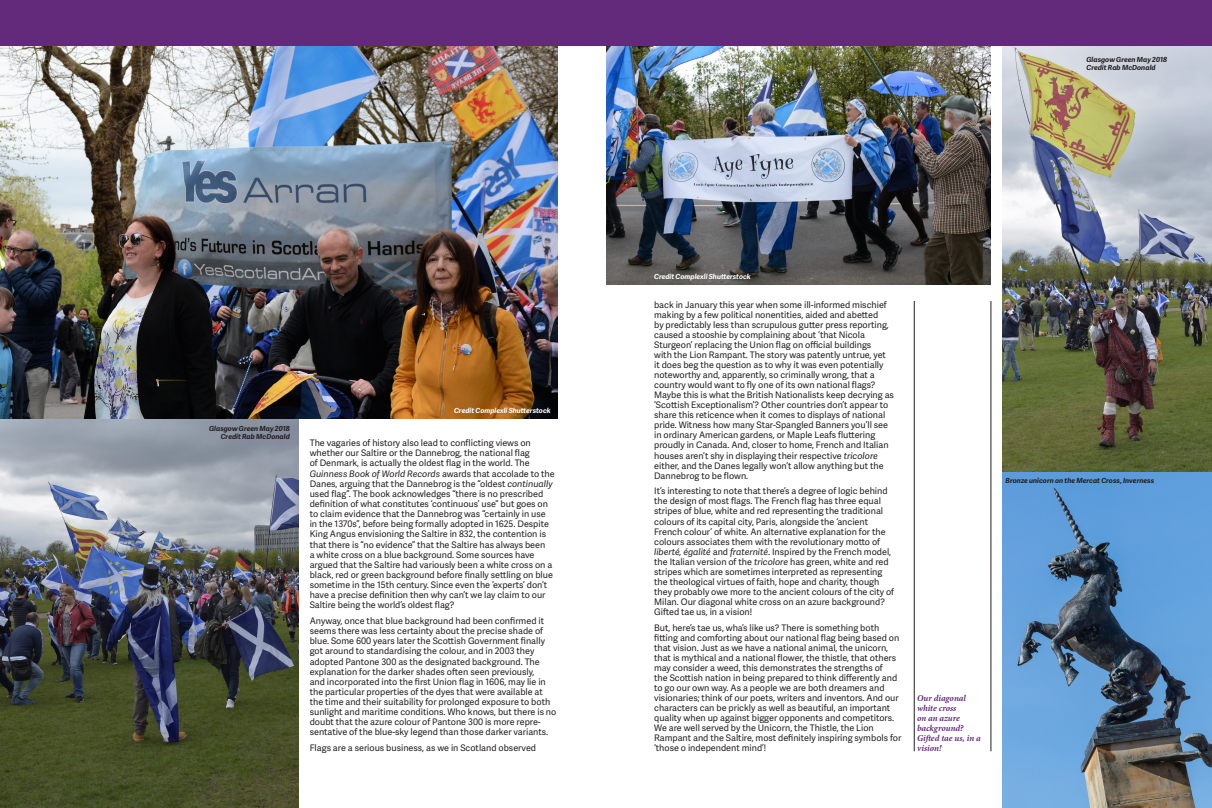
<style>
.page{position:relative;width:1212px;height:808px;background:#fff}
.page>*{position:absolute;margin:0;border:0;box-sizing:border-box;transform-origin:0 0}
.Para2{font:9px/10px "Adelle Sans";color:#231f20}
.Excerpt{font:italic 700 9px/10px "Minion Pro";letter-spacing:-.005em;color:#632a7b}
.PhotoByLine{font:italic 700 7px "Adelle Sans";color:#231f20}
.PhotoByLine-2{font:italic 700 7px "Adelle Sans";color:#fff}
.s1{font-style:italic}
</style>
<div class="page">
<img style="left:0;top:419px;width:298px;height:389px">
<img style="left:607px;top:46px;width:384px;height:239px">
<img style="left:0;top:46px;width:558px;height:373px">
<img style="left:1002px;top:46px;width:210px;height:427px">
<hr style="left:914px;top:301px;width:1px;height:450px;background:#231f20">
<hr style="left:991px;top:301px;width:1px;height:450px;background:#231f20">
<div style="left:0;top:0;width:1212px;height:46px;background:#632a7b"></div>
<img style="left:1002px;top:473px;width:210px;height:335px">
<p class="PhotoByLine" style="left:209px;top:424px;width:82px">Glasgow Green May 2018</p>
<p class="PhotoByLine" style="left:221px;top:432px;width:71px">Credit Rab McDonald</p>
<p class="PhotoByLine-2" style="left:454px;top:406px;width:98px">Credit Complexli Shutterstock</p>
<p class="Para2" style="left:310px;top:438px;width:247px">The vagaries of history also lead to conflicting views on whether our Saltire or the Dannebrog, the national flag<br>of Denmark, is actually the oldest flag in the world. The <span class="s1">Guinness Book of World Records</span> awards that accolade to the Danes, arguing that the Dannebrog is the “oldest <span class="s1">continually </span>used flag”. The book acknowledges “there is no prescribed definition of what constitutes ‘continuous’ use” but goes on to claim evidence that the Dannebrog was “certainly in use in the 1370s”, before being formally adopted in 1625. Despite King Angus envisioning the Saltire in 832, the contention is that there is “no evidence” that the Saltire has always been<br>a white cross on a blue background. Some sources have argued that the Saltire had variously been a white cross on a black, red or green background before finally settling on blue sometime in the 15th century. Since even the ‘experts’ don’t have a precise definition then why can’t we lay claim to our Saltire being the world’s oldest flag?</p>
<p class="Para2" style="left:310px;top:615px;width:248px">Anyway, once that blue background had been confirmed it seems there was less certainty about the precise shade of blue. Some 600 years later the Scottish Government finally got around to standardising the colour, and in 2003 they adopted Pantone 300 as the designated background. The explanation for the darker shades often seen previously,<br>and incorporated into the first Union flag in 1606, may lie in the particular properties of the dyes that were available at the time and their suitability for prolonged exposure to both sunlight and maritime conditions. Who knows, but there is no doubt that the azure colour of Pantone 300 is more repre&shy;sentative of the blue-sky legend than those darker variants.</p>
<p class="Para2" style="left:310px;top:743px;width:228px">Flags are a serious business, as we in Scotland observed</p>
<p class="PhotoByLine" style="left:1086px;top:55px;width:82px">Glasgow Green May 2018</p>
<p class="PhotoByLine" style="left:1086px;top:63px;width:71px">Credit Rab McDonald</p>
<p class="PhotoByLine-2" style="left:654px;top:271px;width:98px">Credit Complexli Shutterstock</p>
<p class="Para2" style="left:654px;top:299px;width:241px">back in January this year when some ill-informed mischief making by a few political nonentities, aided and abetted<br>by predictably less than scrupulous gutter press reporting, caused a stooshie by complaining about ‘that Nicola Sturgeon’ replacing the Union flag on official buildings<br>with the Lion Rampant. The story was patently untrue, yet<br>it does beg the question as to why it was even potentially noteworthy and, apparently, so criminally wrong, that a country would want to fly one of its own national flags?<br>Maybe this is what the British Nationalists keep decrying as ‘Scottish Exceptionalism’? Other countries don’t appear to share this reticence when it comes to displays of national pride. Witness how many Star-Spangled Banners you’ll see in ordinary American gardens, or Maple Leafs fluttering proudly in Canada. And, closer to home, French and Italian houses aren’t shy in displaying their respective <span class="s1">tricolore </span>either, and the Danes legally won’t allow anything but the Dannebrog to be flown.</p>
<p class="Para2" style="left:654px;top:486px;width:241px">It’s interesting to note that there’s a degree of logic behind the design of most flags. The French flag has three equal stripes of blue, white and red representing the traditional colours of its capital city, Paris, alongside the ‘ancient French colour’ of white. An alternative explanation for the colours associates them with the revolutionary motto of <span class="s1">liberté, égalité</span> and <span class="s1">fraternité</span>. Inspired by the French model, the Italian version of the <span class="s1">tricolore</span> has green, white and red stripes which are sometimes interpreted as representing the theological virtues of faith, hope and charity, though they probably owe more to the ancient colours of the city of Milan. Our diagonal white cross on an azure background?<br>Gifted tae us, in a vision!</p>
<p class="Para2" style="left:654px;top:622px;width:249px">But, here’s tae us, wha’s like us? There is something both fitting and comforting about our national flag being based on that vision. Just as we have a national animal, the unicorn, that is mythical and a national flower, the thistle, that others may consider a weed, this demonstrates the strengths of<br>the Scottish nation in being prepared to think differently and to go our own way. As a people we are both dreamers and visionaries; think of our poets, writers and inventors. And our characters can be prickly as well as beautiful, an important quality when up against bigger opponents and competitors.<br>We are well served by the Unicorn, the Thistle, the Lion Rampant and the Saltire, most definitely inspiring symbols for ‘those o independent mind’!</p>
<p class="Excerpt" style="left:917px;top:693px;width:65px">Our diagonal white cross<br>on an azure background?<br>Gifted tae us, in a vision!</p>
<p class="PhotoByLine" style="left:1006px;top:476px;width:150px">Bronze unicorn on the Mercat Cross, Inverness</p>
</div>
